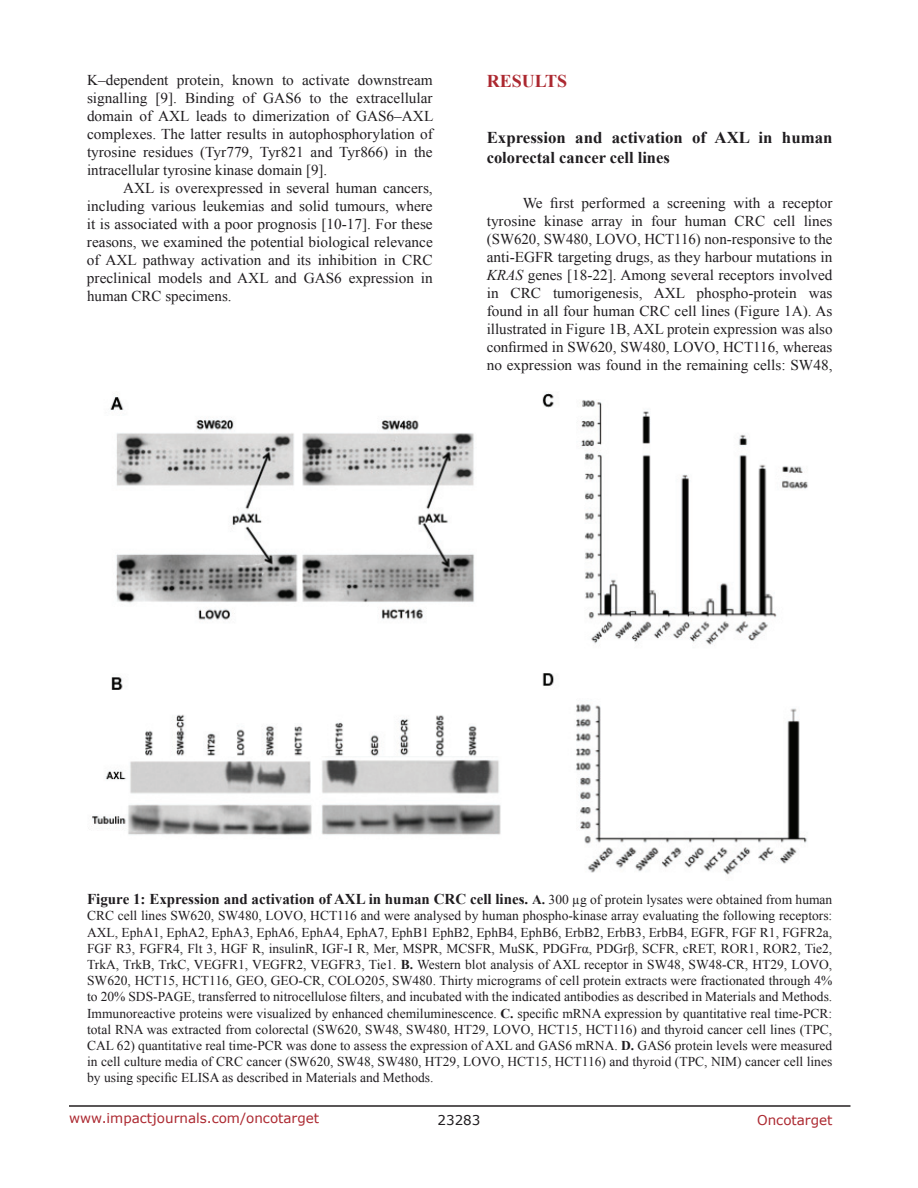
<style>
.page{position:relative;width:918px;height:1188px;background:#fff}
.page>*{position:absolute;margin:0;border:0;box-sizing:border-box;transform-origin:0 0}
.t1{font:700 18px "Times New Roman";color:#ac2830}
.t2{font:700 16.5px/19.8px "Times New Roman";color:#201d20}
.t3{font:15px/18px "Times New Roman";color:#201d20;text-align:justify}
.t4{font:700 15px "Times New Roman";color:#201d20}
.t5{font:13.5px/16.2px "Times New Roman";color:#201d20;text-align:justify}
.t6{font:13.5px "Verdana";color:#ac2830}
.t7{font:13.5px "Verdana";color:#201d20}
.s1{font-style:italic}
.s2{font-weight:700;font-size:15px}
.s3{font-weight:700}
</style>
<div class="page">
<hr style="left:69px;top:1105px;width:781px;height:2px;background:#231f20">
<img style="left:92px;top:393px;width:716px;height:482px">
<p class="t3" style="left:87px;top:71px;width:348px">K–dependent protein, known to activate downstream signalling [9]. Binding of GAS6 to the extracellular domain of AXL leads to dimerization of GAS6–AXL complexes. The latter results in autophosphorylation of tyrosine residues (Tyr779, Tyr821 and Tyr866) in the intracellular tyrosine kinase domain [9].</p>
<p class="t3" style="left:87px;top:179px;width:347px;text-indent:36px">AXL is overexpressed in several human cancers, including various leukemias and solid tumours, where it is associated with a poor prognosis [10-17]. For these reasons, we examined the potential biological relevance of AXL pathway activation and its inhibition in CRC preclinical models and AXL and GAS6 expression in human CRC specimens.</p>
<h1 class="t1" style="left:487px;top:69px;width:82px">Re sults</h1>
<p class="t2" style="left:487px;top:127px;width:347px">Expression and activation of AXL in human colorectal cancer cell lines</p>
<p class="t3" style="left:487px;top:194px;width:347px;text-indent:36px">We first performed a screening with a receptor tyrosine kinase array in four human CRC cell lines (SW620, SW480, LOVO, HCT116) non-responsive to the anti-EGFR targeting drugs, as they harbour mutations in <span class="s1">KRAS</span> genes [18-22]. Among several receptors involved in CRC tumorigenesis, AXL phospho-protein was found in all four human CRC cell lines (Figure 1A). As illustrated in Figure 1B, AXL protein expression was also confirmed in SW620, SW480, LOVO, HCT116, whereas no expression was found in the remaining cells: SW48,</p>
<p class="t5" style="left:87px;top:891px;width:747px;text-indent:383px"><span class="s2">cell lines.</span> <span class="s3">A.</span> 300 µg of protein lysates were obtained from human CRC cell lines SW620, SW480, LOVO, HCT116 and were analysed by human phospho-kinase array evaluating the following receptors:<br>AXL, EphA1, EphA2, EphA3, EphA6, EphA4, EphA7, EphB1 EphB2, EphB4, EphB6, ErbB2, ErbB3, ErbB4, EGFR, FGF R1, FGFR2a, FGF R3, FGFR4, Flt 3, HGF R, insulinR, IGF-I R, Mer, MSPR, MCSFR, MuSK, PDGFrα, PDGrβ, SCFR, cRET, ROR1, ROR2, Tie2, TrkA, TrkB, TrkC, VEGFR1, VEGFR2, VEGFR3, Tie1. <span class="s3">B.</span> Western blot analysis of AXL receptor in SW48, SW48-CR, HT29, LOVO, SW620, HCT15, HCT116, GEO, GEO-CR, COLO205, SW480. Thirty micrograms of cell protein extracts were fractionated through 4% to 20% SDS-PAGE, transferred to nitrocellulose filters, and incubated with the indicated antibodies as described in Materials and Methods.<br>Immunoreactive proteins were visualized by enhanced chemiluminescence. <span class="s3">C.</span> specific mRNA expression by quantitative real time-PCR: total RNA was extracted from colorectal (SW620, SW48, SW480, HT29, LOVO, HCT15, HCT116) and thyroid cancer cell lines (TPC, CAL 62) quantitative real time-PCR was done to assess the expression of AXL and GAS6 mRNA. <span class="s3">D.</span> GAS6 protein levels were measured in cell culture media of CRC cancer (SW620, SW48, SW480, HT29, LOVO, HCT15, HCT116) and thyroid (TPC, NIM) cancer cell lines by using specific ELISA as described in Materials and Methods.</p>
<p class="t4" style="left:87px;top:889px;width:358px">Figure 1: Expression and activation of AXL in human CRC</p>
<p class="t6" style="left:69px;top:1109px;width:252px">www.impactjournals.com/oncotarget</p>
<p class="t7" style="left:438px;top:1111px;width:44px">23283</p>
<p class="t6" style="left:757px;top:1111px;width:77px">Oncotarget</p>
</div>
